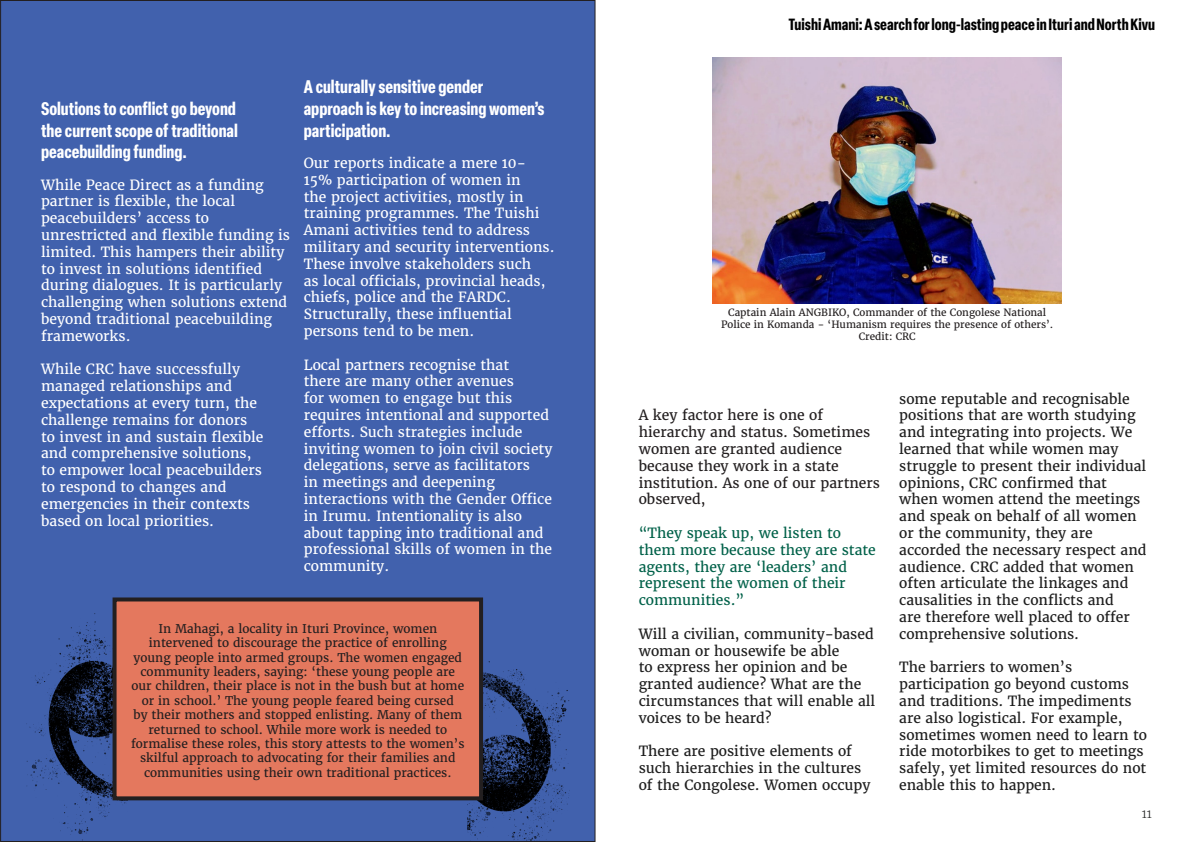
<style>
.page{position:relative;width:1191px;height:842px;background:#fff}
.page>*{position:absolute;margin:0;border:0;box-sizing:border-box;transform-origin:0 0}
.PD_body_copy{font:700 condensed 18px/21.6px "Elza";color:#fff;text-align:justify}
.t1{font:700 condensed 16px "Elza";color:#000}
.PD_body_copy-2{font:14px/16.8px "Merriweather";color:#fff}
.PD_body_copy-3{font:14px/16.8px "Merriweather";color:#1e1e1e}
.PD_body_copy-4{font:14px/16.8px "Merriweather";color:#231f20}
.PD_body_copy-5{font:14px/16.8px "Merriweather";color:#006149}
.t2{font:12px/14.4px "Merriweather";color:#231f20;text-align:center}
.t3{font:300 12px "Merriweather";color:#1c1d1c}
.PD_body_copy-6{font:10px/12px "Merriweather";color:#231f20;text-align:center}
</style>
<div class="page">
<div style="left:1px;top:0;width:594px;height:841px;background:#4161ad"></div>
<img style="left:27px;top:597px;width:101px;height:244px">
<img style="left:468px;top:598px;width:101px;height:243px">
<div style="left:115px;top:599px;width:366px;height:199px;background:#e4785e"></div>
<div style="left:113px;top:597px;width:370px;height:203px;border:4px solid #231f20"></div>
<img style="left:713px;top:58px;width:348px;height:246px">
<p class="PD_body_copy" style="left:41px;top:97px;width:198px">Solutions to conflict go beyond the current scope of traditional peacebuilding funding.</p>
<p class="PD_body_copy-2" style="left:41px;top:176px;width:250px">While Peace Direct as a funding partner is flexible, the local peacebuilders’ access to unrestricted and flexible funding is limited. This hampers their ability to invest in solutions identified during dialogues. It is particularly challenging when solutions extend beyond traditional peacebuilding frameworks.</p>
<p class="PD_body_copy-2" style="left:41px;top:361px;width:224px">While CRC have successfully managed relationships and expectations at every turn, the challenge remains for donors to invest in and sustain flexible and comprehensive solutions, to empower local peacebuilders to respond to changes and emergencies in their contexts based on local priorities.</p>
<p class="PD_body_copy" style="left:304px;top:76px;width:242px;text-align:left">A culturally sensitive gender approach is key to increasing women’s participation.</p>
<p class="PD_body_copy-2" style="left:304px;top:155px;width:252px">Our reports indicate a mere 10-<br>15% participation of women in<br>the project activities, mostly in training programmes. The Tuishi<br>Amani activities tend to address military and security interventions.<br>These involve stakeholders such<br>as local officials, provincial heads, chiefs, police and the FARDC.<br>Structurally, these influential persons tend to be men.</p>
<p class="PD_body_copy-2" style="left:304px;top:356px;width:250px">Local partners recognise that<br>there are many other avenues<br>for women to engage but this requires intentional and supported efforts. Such strategies include inviting women to join civil society delegations, serve as facilitators<br>in meetings and deepening interactions with the Gender Office in Irumu. Intentionality is also about tapping into traditional and professional skills of women in the community.</p>
<p class="t2" style="left:131px;top:621px;width:335px">In Mahagi, a locality in Ituri Province, women intervened to discourage the practice of enrolling young people into armed groups. The women engaged community leaders, saying: ‘these young people are our children, their place is not in the bush but at home or in school.’ The young people feared being cursed<br>by their mothers and stopped enlisting. Many of them returned to school. While more work is needed to formalise these roles, this story attests to the women’s skilful approach to advocating for their families and communities using their own traditional practices.</p>
<p class="t1" style="left:788px;top:13px;width:368px">Tuishi Amani: A search for long-lasting peace in Ituri and North Kivu</p>
<p class="PD_body_copy-6" style="left:721px;top:307px;width:334px">Captain Alain ANGBIKO, Commander of the Congolese National<br>Police in Komanda - ‘Humanism requires the presence of others’.<br>Credit: CRC</p>
<p class="PD_body_copy-4" style="left:639px;top:407px;width:243px">A key factor here is one of hierarchy and status. Sometimes women are granted audience because they work in a state institution. As one of our partners observed,</p>
<p class="PD_body_copy-5" style="left:639px;top:525px;width:239px">“They speak up, we listen to them more because they are state agents, they are ‘leaders’ and represent the women of their communities.”</p>
<p class="PD_body_copy-3" style="left:639px;top:625px;width:238px">Will a civilian, community-based woman or housewife be able<br>to express her opinion and be granted audience? What are the circumstances that will enable all voices to be heard?</p>
<p class="PD_body_copy-3" style="left:639px;top:743px;width:233px">There are positive elements of such hierarchies in the cultures of the Congolese. Women occupy</p>
<p class="PD_body_copy-3" style="left:899px;top:390px;width:249px">some reputable and recognisable positions that are worth studying and integrating into projects. We learned that while women may struggle to present their individual opinions, CRC confirmed that when women attend the meetings and speak on behalf of all women or the community, they are accorded the necessary respect and audience. CRC added that women often articulate the linkages and causalities in the conflicts and<br>are therefore well placed to offer comprehensive solutions.</p>
<p class="PD_body_copy-3" style="left:899px;top:659px;width:249px">The barriers to women’s participation go beyond customs and traditions. The impediments are also logistical. For example, sometimes women need to learn to ride motorbikes to get to meetings safely, yet limited resources do not enable this to happen.</p>
<p class="t3" style="left:1141px;top:806px;width:12px">11</p>
</div>
